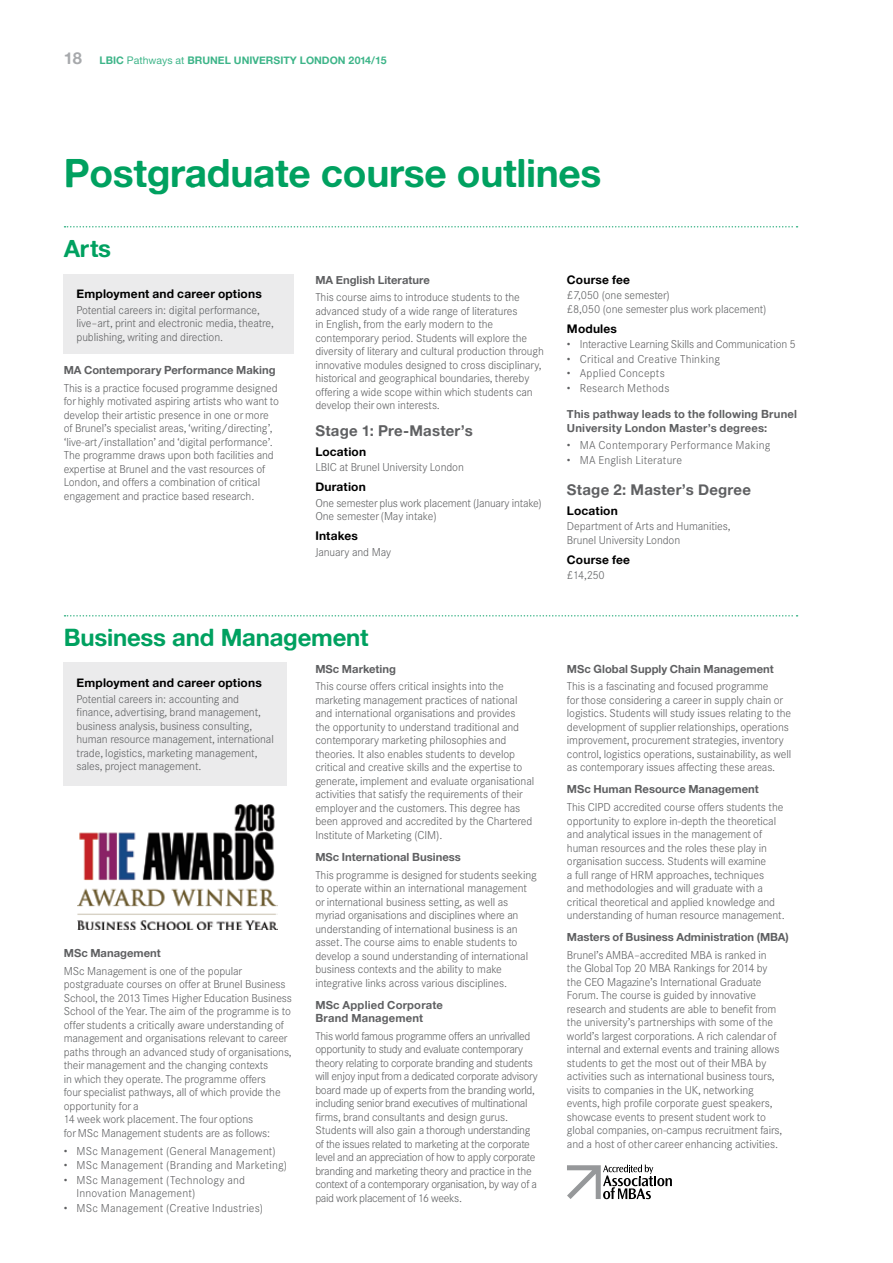
<style>
.page{position:relative;width:893px;height:1263px;background:#fff}
.page>*{position:absolute;margin:0;border:0;box-sizing:border-box;transform-origin:0 0}
.t1{font:39px "Alte Haas Grotesk Bold";letter-spacing:-.01em;color:#00a160}
.t2{font:24px "Alte Haas Grotesk Bold";letter-spacing:-.01em;color:#00a160}
.t3{font:15px "Alte Haas Grotesk Bold";letter-spacing:.015em;color:#5f6062}
.t4{font:12px "Alte Haas Grotesk Bold";letter-spacing:.015em;color:#000}
.t5{font:300 11.25px/13.5px "Corporate SBQ";letter-spacing:-.01em;color:#5f6062}
.t6{font:300 11.25px/13.5px "Corporate SBQ";letter-spacing:-.03em;color:#5f6062}
.t7{font:11.25px/13.5px "Alte Haas Grotesk Bold";color:#5f6062}
.t8{font:300 11.25px/13.5px "Corporate SBQ";letter-spacing:.015em;color:#5f6062}
.t9{font:300 11.25px "Corporate SBQ";letter-spacing:.02em;color:#5f6062}
.t10{font:10.5px "Alte Haas Grotesk Bold";color:#3eb589}
.s1{font-size:16.5px;color:#a7a9ac}
.s2{font-family:"Alte Haas Grotesk"}
</style>
<div class="page">
<svg style="left:65px;top:226px;width:732px;height:1px"></svg>
<div style="left:64px;top:274px;width:230px;height:80px;background:#ebebec"></div>
<svg style="left:65px;top:615px;width:732px;height:1px"></svg>
<div style="left:64px;top:663px;width:223px;height:123px;background:#ebebec"></div>
<img style="left:77px;top:804px;width:201px;height:125px">
<svg style="left:567px;top:1164px;width:105px;height:35px"></svg>
<p class="t10" style="left:64px;top:54px;width:324px"><span class="s1">18</span> LBIC <span class="s2">Pathways at</span> BRUNEL UNIVERSITY LONDON 2014/15</p>
<h1 class="t1" style="left:64px;top:149px;width:539px">Postgraduate course outlines</h1>
<h2 class="t2" style="left:64px;top:234px;width:49px">Arts</h2>
<p class="t4" style="left:77px;top:287px;width:187px">Employment and career options</p>
<p class="t5" style="left:77px;top:303px;width:199px">Potential careers in: digital performance, live–art, print and electronic media, theatre, publishing, writing and direction.</p>
<p class="t7" style="left:64px;top:363px;width:213px">MA Contemporary Performance Making</p>
<p class="t5" style="left:64px;top:381px;width:217px">This is a practice focused programme designed for highly motivated aspiring artists who want to develop their artistic presence in one or more of Brunel’s specialist areas, ‘writing/directing’, ‘live-art/installation’ and ‘digital performance’.<br>The programme draws upon both facilities and expertise at Brunel and the vast resources of London, and offers a combination of critical engagement and practice based research.</p>
<p class="t7" style="left:315px;top:273px;width:116px">MA English Literature</p>
<p class="t5" style="left:315px;top:291px;width:230px">This course aims to introduce students to the advanced study of a wide range of literatures<br>in English, from the early modern to the contemporary period. Students will explore the diversity of literary and cultural production through innovative modules designed to cross disciplinary, historical and geographical boundaries, thereby offering a wide scope within which students can develop their own interests.</p>
<h3 class="t3" style="left:315px;top:421px;width:159px">Stage 1: Pre-Master’s</h3>
<p class="t4" style="left:315px;top:444px;width:52px">Location</p>
<p class="t5" style="left:315px;top:461px;width:150px">LBIC at Brunel University London</p>
<p class="t4" style="left:315px;top:479px;width:52px">Duration</p>
<p class="t5" style="left:315px;top:496px;width:228px">One semester plus work placement (January intake)<br>One semester (May intake)</p>
<p class="t4" style="left:315px;top:528px;width:44px">Intakes</p>
<p class="t5" style="left:315px;top:545px;width:77px">January and May</p>
<h2 class="t2" style="left:64px;top:623px;width:306px">Business and Management</h2>
<p class="t4" style="left:77px;top:675px;width:187px">Employment and career options</p>
<p class="t5" style="left:77px;top:692px;width:199px">Potential careers in: accounting and finance, advertising, brand management, business analysis, business consulting, human resource management, international trade, logistics, marketing management, sales, project management.</p>
<p class="t7" style="left:315px;top:661px;width:82px">MSc Marketing</p>
<p class="t5" style="left:315px;top:680px;width:220px">This course offers critical insights into the marketing management practices of national and international organisations and provides<br>the opportunity to understand traditional and contemporary marketing philosophies and theories. It also enables students to develop critical and creative skills and the expertise to generate, implement and evaluate organisational activities that satisfy the requirements of their employer and the customers. This degree has been approved and accredited by the Chartered Institute of Marketing (CIM).</p>
<p class="t7" style="left:315px;top:850px;width:147px">MSc International Business</p>
<p class="t5" style="left:315px;top:868px;width:223px">This programme is designed for students seeking to operate within an international management or international business setting, as well as myriad organisations and disciplines where an understanding of international business is an asset. The course aims to enable students to develop a sound understanding of international business contexts and the ability to make integrative links across various disciplines.</p>
<p class="t7" style="left:315px;top:998px;width:129px">MSc Applied Corporate<br>Brand Management</p>
<p class="t6" style="left:315px;top:1029px;width:224px">This world famous programme offers an unrivalled opportunity to study and evaluate contemporary theory relating to corporate branding and students will enjoy input from a dedicated corporate advisory board made up of experts from the branding world, including senior brand executives of multinational firms, brand consultants and design gurus.<br>Students will also gain a thorough understanding of the issues related to marketing at the corporate level and an appreciation of how to apply corporate branding and marketing theory and practice in the context of a contemporary organisation, by way of a paid work placement of 16 weeks.</p>
<p class="t7" style="left:64px;top:946px;width:98px">MSc Management</p>
<p class="t5" style="left:64px;top:964px;width:230px">MSc Management is one of the popular postgraduate courses on offer at Brunel Business School, the 2013 Times Higher Education Business School of the Year. The aim of the programme is to offer students a critically aware understanding of management and organisations relevant to career paths through an advanced study of organisations, their management and the changing contexts<br>in which they operate. The programme offers<br>four specialist pathways, all of which provide the opportunity for a<br>14 week work placement. The four options<br>for MSc Management students are as follows:</p>
<p class="t8" style="left:64px;top:1144px;width:214px">• MSc Management (General Management)</p>
<p class="t8" style="left:64px;top:1159px;width:225px">• MSc Management (Branding and Marketing)</p>
<p class="t8" style="left:77px;top:1173px;width:170px;text-indent:-13px">• MSc Management (Technology and<br>Innovation Management)</p>
<p class="t8" style="left:64px;top:1201px;width:201px">• MSc Management (Creative Industries)</p>
<p class="t4" style="left:567px;top:272px;width:65px">Course fee</p>
<p class="t5" style="left:567px;top:289px;width:201px">£7,050 (one semester)<br>£8,050 (one semester plus work placement)</p>
<p class="t4" style="left:567px;top:321px;width:52px">Modules</p>
<p class="t5" style="left:567px;top:338px;width:230px">• Interactive Learning Skills and Communication 5</p>
<p class="t8" style="left:567px;top:352px;width:155px">• Critical and Creative Thinking</p>
<p class="t9" style="left:567px;top:367px;width:99px">• Applied Concepts</p>
<p class="t8" style="left:567px;top:381px;width:104px">• Research Methods</p>
<p class="t7" style="left:567px;top:407px;width:232px">This pathway leads to the following Brunel<br>University London Master’s degrees:</p>
<p class="t8" style="left:567px;top:439px;width:205px">• MA Contemporary Performance Making</p>
<p class="t8" style="left:567px;top:453px;width:117px">• MA English Literature</p>
<h3 class="t3" style="left:567px;top:480px;width:186px">Stage 2: Master’s Degree</h3>
<p class="t4" style="left:567px;top:503px;width:52px">Location</p>
<p class="t5" style="left:567px;top:520px;width:165px">Department of Arts and Humanities,<br>Brunel University London</p>
<p class="t4" style="left:567px;top:552px;width:65px">Course fee</p>
<p class="t5" style="left:567px;top:569px;width:39px">£14,250</p>
<p class="t7" style="left:567px;top:661px;width:208px">MSc Global Supply Chain Management</p>
<p class="t5" style="left:567px;top:680px;width:226px">This is a fascinating and focused programme<br>for those considering a career in supply chain or logistics. Students will study issues relating to the development of supplier relationships, operations improvement, procurement strategies, inventory control, logistics operations, sustainability, as well as contemporary issues affecting these areas.</p>
<p class="t7" style="left:567px;top:782px;width:193px">MSc Human Resource Management</p>
<p class="t5" style="left:567px;top:800px;width:219px">This CIPD accredited course offers students the opportunity to explore in-depth the theoretical and analytical issues in the management of human resources and the roles these play in organisation success. Students will examine<br>a full range of HRM approaches, techniques<br>and methodologies and will graduate with a critical theoretical and applied knowledge and understanding of human resource management.</p>
<p class="t7" style="left:567px;top:930px;width:223px">Masters of Business Administration (MBA)</p>
<p class="t5" style="left:567px;top:948px;width:217px">Brunel’s AMBA–accredited MBA is ranked in the Global Top 20 MBA Rankings for 2014 by the CEO Magazine’s International Graduate Forum. The course is guided by innovative research and students are able to benefit from the university’s partnerships with some of the world’s largest corporations. A rich calendar of internal and external events and training allows students to get the most out of their MBA by activities such as international business tours, visits to companies in the UK, networking events, high profile corporate guest speakers, showcase events to present student work to global companies, on-campus recruitment fairs, and a host of other career enhancing activities.</p>
</div>
